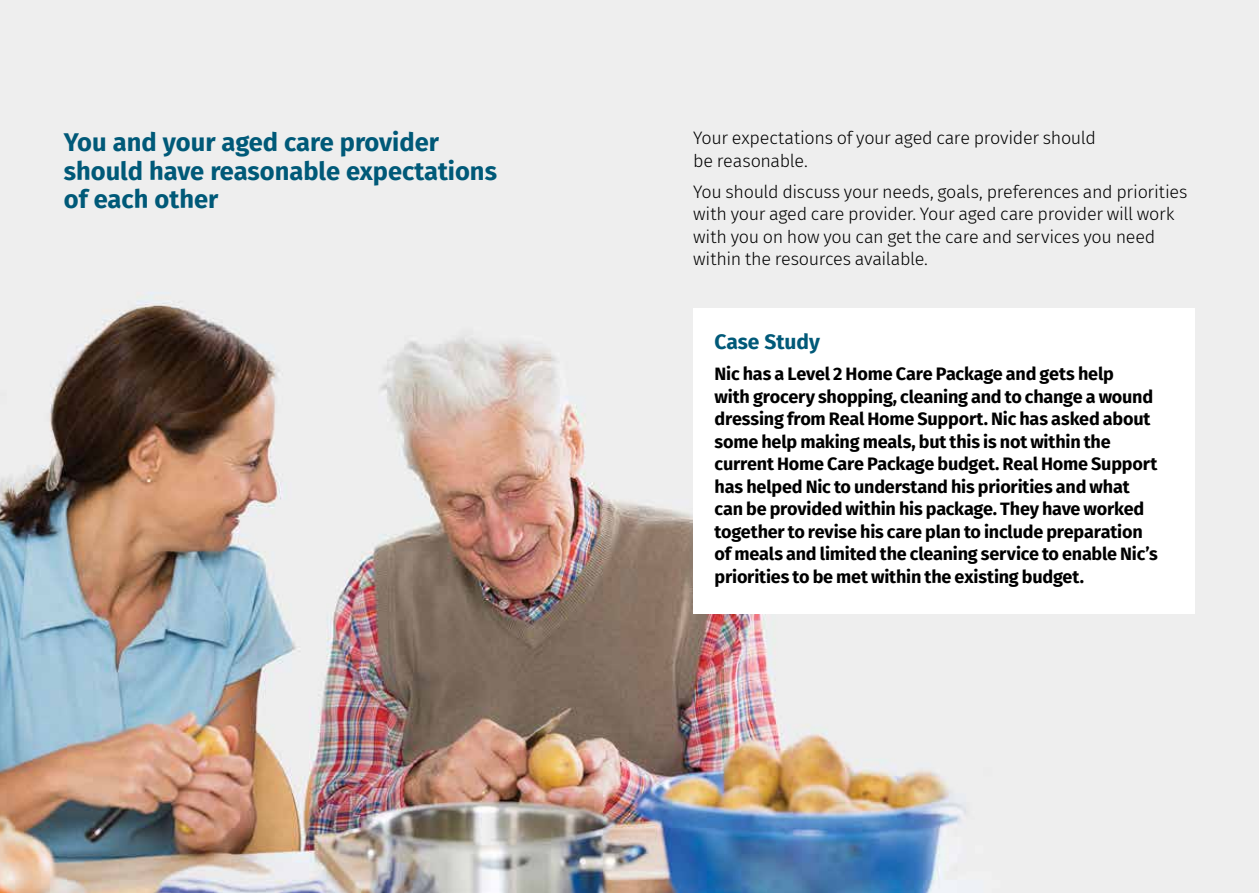
<style>
.page{position:relative;width:1259px;height:893px;background:#fff}
.page>*{position:absolute;margin:0;border:0;box-sizing:border-box;transform-origin:0 0}
.t1{font:700 25.5px/28.5px "Fira Sans";color:#005978}
.t2{font:700 21px "Fira Sans";color:#005978}
.t3{font:700 18px/22.5px "Fira Sans";letter-spacing:-.01em;color:#000}
.t4{font:300 18px/22.5px "Fira Sans";letter-spacing:-.02em;color:#000}
</style>
<div class="page">
<img style="left:0;top:0;width:1259px;height:893px">
<div style="left:693px;top:308px;width:502px;height:306px;background:#fff"></div>
<h1 class="t1" style="left:64px;top:126px;width:435px">You and your aged care provider should have reasonable expectations of each other</h1>
<p class="t4" style="left:693px;top:127px;width:404px">Your expectations of your aged care provider should be reasonable.</p>
<p class="t4" style="left:693px;top:180px;width:496px">You should discuss your needs, goals, preferences and priorities with your aged care provider. Your aged care provider will work with you on how you can get the care and services you need within the resources available.</p>
<p class="t2" style="left:714px;top:324px;width:107px">Case Study</p>
<p class="t3" style="left:714px;top:361px;width:444px">Nic has a Level 2 Home Care Package and gets help<br>with grocery shopping, cleaning and to change a wound dressing from Real Home Support. Nic has asked about some help making meals, but this is not within the current Home Care Package budget. Real Home Support has helped Nic to understand his priorities and what can be provided within his package. They have worked together to revise his care plan to include preparation of meals and limited the cleaning service to enable Nic’s priorities to be met within the existing budget.</p>
</div>
